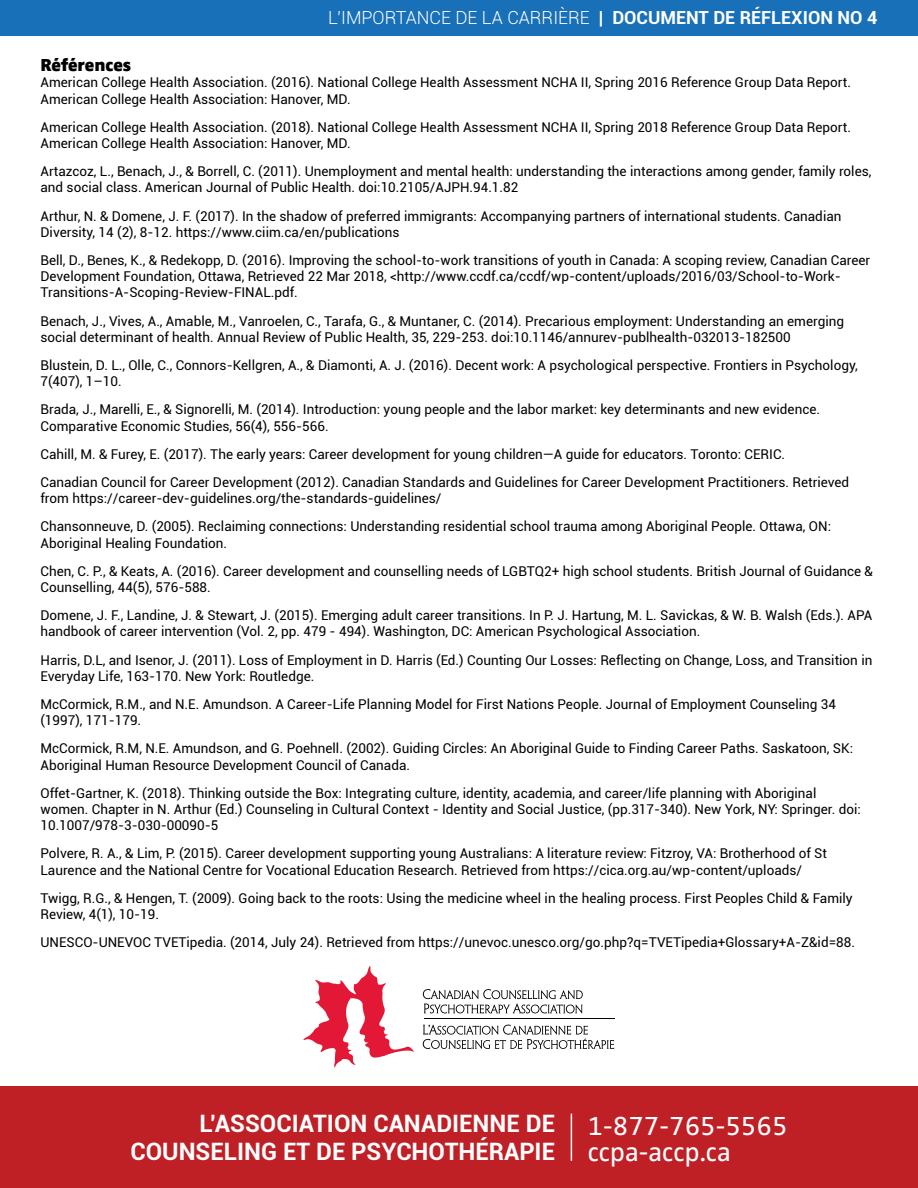
<style>
.page{position:relative;width:918px;height:1188px;background:#fff}
.page>*{position:absolute;margin:0;border:0;box-sizing:border-box;transform-origin:0 0}
.t1{font:27px "Zwo OT";color:#fff}
.t2{font:700 24px "Roboto";color:#fff}
.t3{font:300 18px "Roboto";color:#fff}
.t4{font:900 18px "Zwo OT";color:#000}
.t5{font:13.5px/16.2px "Roboto";color:#000}
.s1{font-weight:700}
</style>
<div class="page">
<div style="left:0;top:0;width:918px;height:36px;background:#1870b8"></div>
<hr style="left:424px;top:1019px;width:191px;height:1px;background:#000">
<svg style="left:423px;top:989px;width:160px;height:24px"></svg>
<svg style="left:423px;top:1025px;width:191px;height:24px"></svg>
<svg style="left:303px;top:966px;width:111px;height:102px"></svg>
<div style="left:0;top:1086px;width:918px;height:102px;background:#bf2026"></div>
<hr style="left:571px;top:1114px;width:1px;height:47px;background:#fff">
<h3 class="t3" style="left:328px;top:5px;width:551px">L’IMPORTANCE DE LA CARRIÈRE <span class="s1">| DOCUMENT DE RÉFLEXION NO 4</span></h3>
<h3 class="t4" style="left:40px;top:54px;width:92px">Références</h3>
<p class="t5" style="left:40px;top:74px;width:812px">American College Health Association. (2016). National College Health Assessment NCHA II, Spring 2016 Reference Group Data Report.<br>American College Health Association: Hanover, MD.</p>
<p class="t5" style="left:40px;top:118px;width:812px">American College Health Association. (2018). National College Health Assessment NCHA II, Spring 2018 Reference Group Data Report.<br>American College Health Association: Hanover, MD.</p>
<p class="t5" style="left:40px;top:163px;width:832px">Artazcoz, L., Benach, J., &amp; Borrell, C. (2011). Unemployment and mental health: understanding the interactions among gender, family roles, and social class. American Journal of Public Health. doi:10.2105/AJPH.94.1.82</p>
<p class="t5" style="left:40px;top:207px;width:802px">Arthur, N. &amp; Domene, J. F. (2017). In the shadow of preferred immigrants: Accompanying partners of international students. Canadian<br>Diversity, 14 (2), 8-12. https://www.ciim.ca/en/publications</p>
<p class="t5" style="left:40px;top:252px;width:831px">Bell, D., Benes, K., &amp; Redekopp, D. (2016). Improving the school-to-work transitions of youth in Canada: A scoping review, Canadian Career<br>Development Foundation, Ottawa, Retrieved 22 Mar 2018, &lt;http://www.ccdf.ca/ccdf/wp-content/uploads/2016/03/School-to-Work-<br>Transitions-A-Scoping-Review-FINAL.pdf.</p>
<p class="t5" style="left:40px;top:312px;width:805px">Benach, J., Vives, A., Amable, M., Vanroelen, C., Tarafa, G., &amp; Muntaner, C. (2014). Precarious employment: Understanding an emerging social determinant of health. Annual Review of Public Health, 35, 229-253. doi:10.1146/annurev-publhealth-032013-182500</p>
<p class="t5" style="left:40px;top:357px;width:819px">Blustein, D. L., Olle, C., Connors-Kellgren, A., &amp; Diamonti, A. J. (2016). Decent work: A psychological perspective. Frontiers in Psychology,<br>7(407), 1–10.</p>
<p class="t5" style="left:40px;top:401px;width:781px">Brada, J., Marelli, E., &amp; Signorelli, M. (2014). Introduction: young people and the labor market: key determinants and new evidence.<br>Comparative Economic Studies, 56(4), 556-566.</p>
<p class="t5" style="left:40px;top:439px;width:810px;line-height:28.2px">Cahill, M. &amp; Furey, E. (2017). The early years: Career development for young children—A guide for educators. Toronto: CERIC.<br>Canadian Council for Career Development (2012). Canadian Standards and Guidelines for Career Development Practitioners. Retrieved</p>
<p class="t5" style="left:40px;top:484px;width:792px;line-height:28.2px">from https://career-dev-guidelines.org/the-standards-guidelines/<br>Chansonneuve, D. (2005). Reclaiming connections: Understanding residential school trauma among Aboriginal People. Ottawa, ON:</p>
<p class="t5" style="left:40px;top:528px;width:834px;line-height:28.2px">Aboriginal Healing Foundation.<br>Chen, C. P., &amp; Keats, A. (2016). Career development and counselling needs of LGBTQ2+ high school students. British Journal of Guidance &amp;</p>
<p class="t5" style="left:40px;top:573px;width:833px;line-height:28.2px">Counselling, 44(5), 576-588.<br>Domene, J. F., Landine, J. &amp; Stewart, J. (2015). Emerging adult career transitions. In P. J. Hartung, M. L. Savickas, &amp; W. B. Walsh (Eds.). APA</p>
<p class="t5" style="left:40px;top:617px;width:833px;line-height:28.2px">handbook of career intervention (Vol. 2, pp. 479 - 494). Washington, DC: American Psychological Association.<br>Harris, D.L, and Isenor, J. (2011). Loss of Employment in D. Harris (Ed.) Counting Our Losses: Reflecting on Change, Loss, and Transition in</p>
<p class="t5" style="left:40px;top:661px;width:797px;line-height:28.2px">Everyday Life, 163-170. New York: Routledge.<br>McCormick, R.M., and N.E. Amundson. A Career-Life Planning Model for First Nations People. Journal of Employment Counseling 34</p>
<p class="t5" style="left:40px;top:706px;width:814px;line-height:28.2px">(1997), 171-179.<br>McCormick, R.M, N.E. Amundson, and G. Poehnell. (2002). Guiding Circles: An Aboriginal Guide to Finding Career Paths. Saskatoon, SK:</p>
<p class="t5" style="left:40px;top:750px;width:777px;line-height:28.2px">Aboriginal Human Resource Development Council of Canada.<br>Offet-Gartner, K. (2018). Thinking outside the Box: Integrating culture, identity, academia, and career/life planning with Aboriginal</p>
<p class="t5" style="left:40px;top:801px;width:822px">women. Chapter in N. Arthur (Ed.) Counseling in Cultural Context - Identity and Social Justice, (pp.317-340). New York, NY: Springer. doi:<br>10.1007/978-3-030-00090-5</p>
<p class="t5" style="left:40px;top:845px;width:788px">Polvere, R. A., &amp; Lim, P. (2015). Career development supporting young Australians: A literature review: Fitzroy, VA: Brotherhood of St<br>Laurence and the National Centre for Vocational Education Research. Retrieved from https://cica.org.au/wp-content/uploads/</p>
<p class="t5" style="left:40px;top:889px;width:814px">Twigg, R.G., &amp; Hengen, T. (2009). Going back to the roots: Using the medicine wheel in the healing process. First Peoples Child &amp; Family<br>Review, 4(1), 10-19.</p>
<p class="t5" style="left:40px;top:934px;width:816px">UNESCO-UNEVOC TVETipedia. (2014, July 24). Retrieved from https://unevoc.unesco.org/go.php?q=TVETipedia+Glossary+A-Z&amp;id=88.</p>
<h2 class="t2" style="left:199px;top:1106px;width:46px">L’ASSOCIATION</h2>
<h2 class="t2" style="left:373px;top:1106px;width:31px">CANADIENNE</h2>
<h2 class="t2" style="left:526px;top:1106px;width:15px">DE</h2>
<h2 class="t2" style="left:130px;top:1135px;width:16px">COUNSELING</h2>
<h2 class="t2" style="left:283px;top:1135px;width:130px">ETDE PSYCHOTH</h2>
<h2 class="t2" style="left:475px;top:1135px;width:28px">ÉRAPIE</h2>
<h1 class="t1" style="left:588px;top:1136px;width:145px">ccpa-accp.ca</h1>
<h1 class="t1" style="left:588px;top:1110px;width:201px">1-877-765-5565</h1>
</div>
